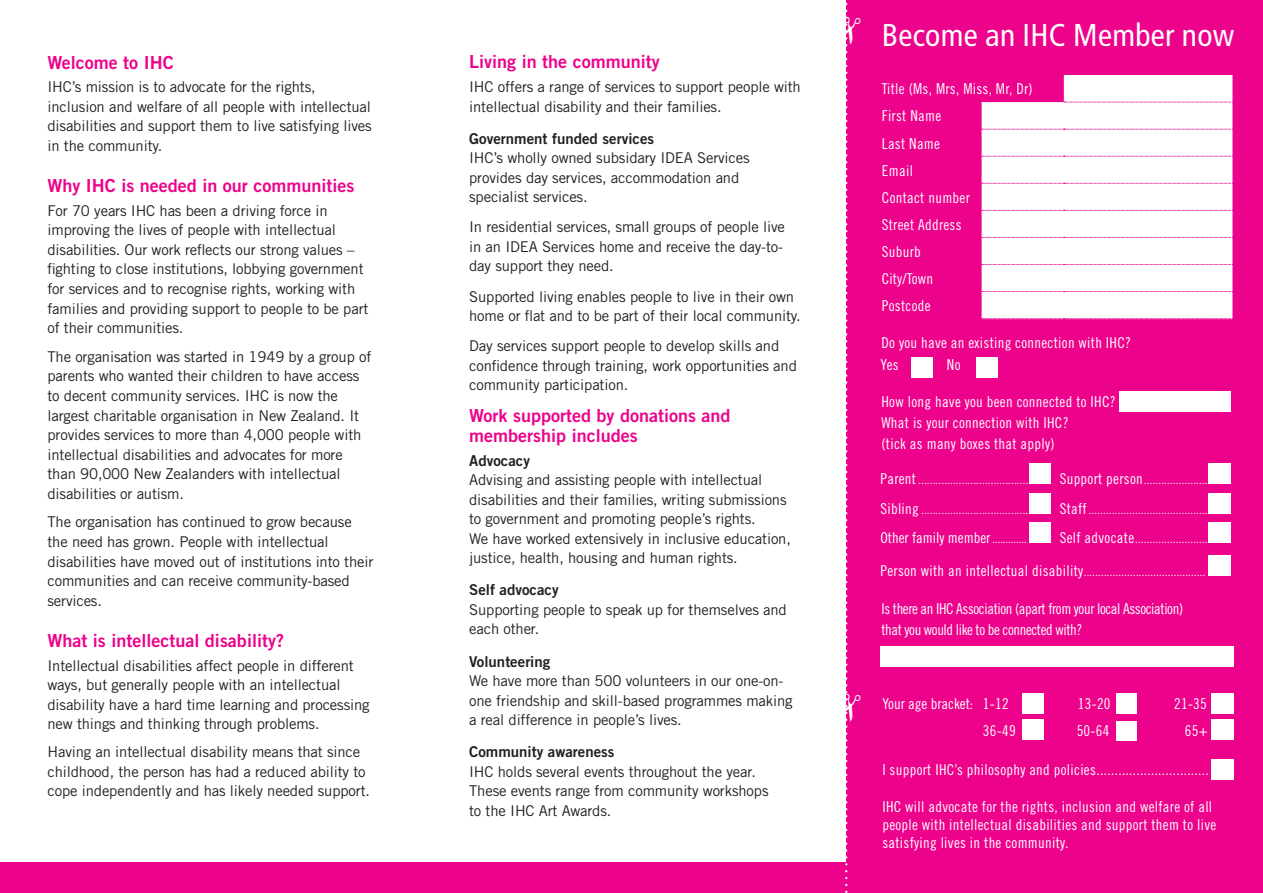
<style>
.page{position:relative;width:1263px;height:893px;background:#fff}
.page>*{position:absolute;margin:0;border:0;box-sizing:border-box;transform-origin:0 0}
.Main_Head_small{font:condensed 31.5px "Frutiger";letter-spacing:.01em;color:#fff}
.SUBHEAD{font:18px/19.5px "Trade Gothic Bold Two";color:#ed028c}
.Main_Head_small-2{font:15px/18px "Trade Gothic Cond Eighteen";letter-spacing:.02em;color:#fff}
.Main_Head_small-3{font:15px/21px "Trade Gothic Cond Eighteen";letter-spacing:-.025em;color:#fff}
.SUBHEAD-2{font:15px "Trade Gothic Bold Two";color:#231f20}
.Main_Head_small-4{font:15px "Trade Gothic Cond Eighteen";color:#fff}
.SUBHEAD-3{font:14.85px/19.5px "Trade Gothic";letter-spacing:-.01em;color:#231f20}
.Main_Head_small-5{font:12px "Trade Gothic Cond Eighteen";color:#fff}
.s1{font-size:15px}
.s2{font-size:12px}
</style>
<div class="page">
<div style="left:0;top:862px;width:1263px;height:31px;background:#ed028c"></div>
<div style="left:846px;top:0;width:417px;height:893px;background:#ed028c"></div>
<div style="left:981px;top:75px;width:251px;height:244px;background:#fff"></div>
<svg style="left:1064px;top:102px;width:169px;height:1px"></svg>
<svg style="left:982px;top:129px;width:251px;height:1px"></svg>
<svg style="left:982px;top:156px;width:251px;height:1px"></svg>
<svg style="left:982px;top:183px;width:251px;height:1px"></svg>
<svg style="left:982px;top:210px;width:251px;height:1px"></svg>
<svg style="left:982px;top:237px;width:251px;height:1px"></svg>
<svg style="left:982px;top:264px;width:251px;height:1px"></svg>
<svg style="left:982px;top:291px;width:251px;height:1px"></svg>
<svg style="left:982px;top:318px;width:251px;height:1px"></svg>
<div style="left:912px;top:357px;width:21px;height:21px;background:#fff"></div>
<div style="left:977px;top:357px;width:21px;height:21px;background:#fff"></div>
<div style="left:1029px;top:463px;width:21px;height:21px;background:#fff"></div>
<div style="left:1029px;top:493px;width:21px;height:21px;background:#fff"></div>
<div style="left:1029px;top:522px;width:21px;height:21px;background:#fff"></div>
<div style="left:1208px;top:463px;width:22px;height:21px;background:#fff"></div>
<div style="left:1208px;top:493px;width:22px;height:21px;background:#fff"></div>
<div style="left:1208px;top:522px;width:22px;height:21px;background:#fff"></div>
<div style="left:1208px;top:555px;width:22px;height:21px;background:#fff"></div>
<div style="left:1119px;top:391px;width:112px;height:20px;background:#fff"></div>
<div style="left:1022px;top:693px;width:21px;height:21px;background:#fff"></div>
<div style="left:1116px;top:693px;width:21px;height:21px;background:#fff"></div>
<div style="left:1211px;top:694px;width:22px;height:20px;background:#fff"></div>
<div style="left:1022px;top:719px;width:21px;height:21px;background:#fff"></div>
<div style="left:1116px;top:721px;width:21px;height:20px;background:#fff"></div>
<div style="left:1211px;top:719px;width:22px;height:21px;background:#fff"></div>
<div style="left:1211px;top:759px;width:22px;height:21px;background:#fff"></div>
<div style="left:880px;top:646px;width:354px;height:21px;background:#fff"></div>
<svg style="left:845px;top:2px;width:3px;height:891px"></svg>
<p class="SUBHEAD" style="left:47px;top:52px;width:128px">Welcome to IHC</p>
<p class="SUBHEAD-3" style="left:47px;top:77px;width:326px">IHC’s mission is to advocate for the rights, inclusion and welfare of all people with intellectual disabilities and support them to live satisfying lives in the community.</p>
<p class="SUBHEAD" style="left:47px;top:175px;width:308px">Why IHC is needed in our communities</p>
<p class="SUBHEAD-3" style="left:47px;top:200px;width:322px">For 70 years IHC has been a driving force in improving the lives of people with intellectual disabilities. Our work reflects our strong values – fighting to close institutions, lobbying government for services and to recognise rights, working with families and providing support to people to be part of their communities.</p>
<p class="SUBHEAD-3" style="left:47px;top:346px;width:325px">The organisation was started in 1949 by a group of parents who wanted their children to have access to decent community services. IHC is now the largest charitable organisation in New Zealand. It provides services to more than 4,000 people with intellectual disabilities and advocates for more than 90,000 New Zealanders with intellectual disabilities or autism.</p>
<p class="SUBHEAD-3" style="left:47px;top:512px;width:327px">The organisation has continued to grow because the need has grown. People with intellectual disabilities have moved out of institutions into their communities and can receive community-based services.</p>
<p class="SUBHEAD" style="left:47px;top:630px;width:238px">What is intellectual disability?</p>
<p class="SUBHEAD-3" style="left:47px;top:655px;width:324px">Intellectual disabilities affect people in different ways, but generally people with an intellectual disability have a hard time learning and processing new things and thinking through problems.</p>
<p class="SUBHEAD-3" style="left:47px;top:742px;width:324px">Having an intellectual disability means that since childhood, the person has had a reduced ability to cope independently and has likely needed support.</p>
<p class="SUBHEAD" style="left:469px;top:52px;width:192px">Living in the community</p>
<p class="SUBHEAD-3" style="left:469px;top:77px;width:333px">IHC offers a range of services to support people with intellectual disability and their families<span class="s1">.</span></p>
<p class="SUBHEAD-2" style="left:469px;top:129px;width:186px">Government funded services</p>
<p class="SUBHEAD-3" style="left:469px;top:148px;width:282px">IHC’s wholly owned subsidary IDEA Services provides day services, accommodation and specialist services.</p>
<p class="SUBHEAD-3" style="left:469px;top:217px;width:317px">In residential services, small groups of people live in an IDEA Services home and receive the day-to&shy;day support they need.</p>
<p class="SUBHEAD-3" style="left:469px;top:286px;width:333px">Supported living enables people to live in their own home or flat and to be part of their local community.</p>
<p class="SUBHEAD-3" style="left:469px;top:336px;width:329px">Day services support people to develop skills and confidence through training, work opportunities and community participation.</p>
<p class="SUBHEAD" style="left:469px;top:406px;width:263px">Work supported by donations and membership includes</p>
<p class="SUBHEAD-2" style="left:469px;top:451px;width:62px">Advocacy</p>
<p class="SUBHEAD-3" style="left:469px;top:470px;width:323px">Advising and assisting people with intellectual disabilities and their families, writing submissions to government and promoting people’s rights.<br>We have worked extensively in inclusive education, justice, health, housing and human rights.</p>
<p class="SUBHEAD-2" style="left:469px;top:581px;width:91px">Self advocacy</p>
<p class="SUBHEAD-3" style="left:469px;top:600px;width:319px">Supporting people to speak up for themselves and each other.</p>
<p class="SUBHEAD-2" style="left:469px;top:652px;width:83px">Volunteering</p>
<p class="SUBHEAD-3" style="left:469px;top:671px;width:325px">We have more than 500 volunteers in our one-on&shy;one friendship and skill-based programmes making a real difference in people’s lives.</p>
<p class="SUBHEAD-2" style="left:469px;top:743px;width:147px">Community awareness</p>
<p class="SUBHEAD-3" style="left:469px;top:762px;width:301px">IHC holds several events throughout the year.<br>These events range from community workshops to the IHC Art Awards.</p>
<p class="Main_Head_small" style="left:882px;top:17px;width:354px">Become an IHC Member now</p>
<p class="Main_Head_small-2" style="left:882px;top:80px;width:152px">Title (Ms, Mrs, Miss, Mr, Dr)</p>
<p class="Main_Head_small-2" style="left:882px;top:107px;width:61px">First Name</p>
<p class="Main_Head_small-2" style="left:882px;top:134px;width:60px">Last Name</p>
<p class="Main_Head_small-2" style="left:882px;top:161px;width:33px">Email</p>
<p class="Main_Head_small-2" style="left:882px;top:188px;width:90px">Contact number</p>
<p class="Main_Head_small-2" style="left:882px;top:215px;width:81px">Street Address</p>
<p class="Main_Head_small-2" style="left:882px;top:242px;width:40px">Suburb</p>
<p class="Main_Head_small-2" style="left:882px;top:269px;width:53px">City/Town</p>
<p class="Main_Head_small-2" style="left:882px;top:296px;width:50px">Postcode</p>
<p class="Main_Head_small-2" style="left:881px;top:334px;width:251px">Do you have an existing connection with IHC?</p>
<p class="Main_Head_small-2" style="left:881px;top:356px;width:20px">Yes</p>
<p class="Main_Head_small-2" style="left:947px;top:356px;width:15px">No</p>
<p class="Main_Head_small-2" style="left:881px;top:393px;width:236px">How long have you been connected to IHC?</p>
<p class="Main_Head_small-2" style="left:881px;top:412px;width:189px;line-height:21px">What is your connection with IHC? (tick as many boxes that apply)</p>
<p class="Main_Head_small-5" style="left:1060px;top:473px;width:149px"><span class="s1">Support person</span>......................</p>
<p class="Main_Head_small-5" style="left:1060px;top:502px;width:149px"><span class="s1">Staff</span>.........................................</p>
<p class="Main_Head_small-5" style="left:1060px;top:532px;width:149px"><span class="s1">Self advocate</span>.........................</p>
<p class="Main_Head_small-5" style="left:880px;top:565px;width:326px"><span class="s1">Person with an intellectual disability</span>..........................................</p>
<p class="Main_Head_small-5" style="left:880px;top:473px;width:149px"><span class="s1">Parent</span> ......................................</p>
<p class="Main_Head_small-5" style="left:880px;top:502px;width:149px"><span class="s1">Sibling</span> .....................................</p>
<p class="Main_Head_small-4" style="left:880px;top:529px;width:148px">Other family member <span class="s2">.............</span></p>
<p class="Main_Head_small-3" style="left:881px;top:598px;width:303px">Is there an IHC Association (apart from your local Association) that you would like to be connected with?</p>
<p class="Main_Head_small-4" style="left:882px;top:695px;width:128px">Your age bracket: 1-12</p>
<p class="Main_Head_small-2" style="left:1078px;top:695px;width:34px">13-20</p>
<p class="Main_Head_small-2" style="left:1174px;top:695px;width:34px">21-35</p>
<p class="Main_Head_small-2" style="left:983px;top:722px;width:34px">36-49</p>
<p class="Main_Head_small-2" style="left:1077px;top:722px;width:34px">50-64</p>
<p class="Main_Head_small-2" style="left:1185px;top:722px;width:24px">65+</p>
<p class="Main_Head_small-2" style="left:882px;top:761px;width:328px">I support IHC’s philosophy and policies...............................</p>
<p class="Main_Head_small-2" style="left:882px;top:797px;width:336px">IHC will advocate for the rights, inclusion and welfare of all people with intellectual disabilities and support them to live satisfying lives in the community.</p>
</div>
